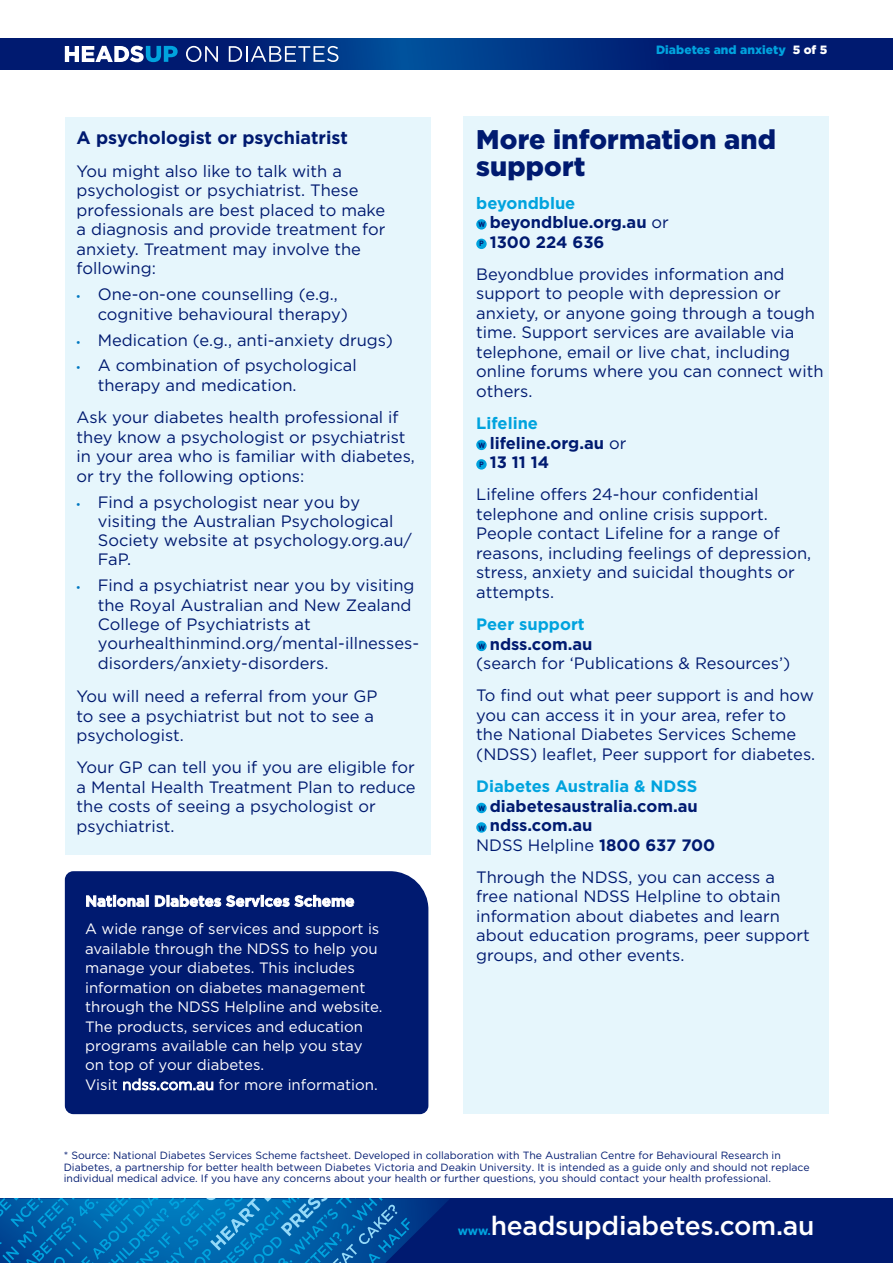
<style>
.page{position:relative;width:893px;height:1263px;background:#fff}
.page>*{position:absolute;margin:0;border:0;box-sizing:border-box;transform-origin:0 0}
.t1{font:900 27px/27px "Gotham";letter-spacing:.005em;color:#001a70}
.t2{font:500 26.4px "Gotham";letter-spacing:-.01em;color:#fff}
.t3{font:700 18px "Gotham";color:#001a70}
.D_Body{font:16.5px/19.5px "Gotham";color:#001a70}
.t4{font:700 16.5px/19.5px "Gotham";color:#001a70}
.t5{font:700 16.5px "Gotham";color:#00a3de}
.t6{font:15px/19.4px "Gotham";color:#fff}
.t7{font:900 12px "Gotham";letter-spacing:.005em;color:#00a3de}
.D_Body-2{font:10.5px/11.9px "Gotham";color:#001a70}
.t8{font:700 7.5px "DIN Pro";color:#001a70}
.s1{font-family:"Myriad Pro";font-size:13.5px;color:#0077c0}
.s2{font-weight:700}
.s3{color:#fff}
.s4{font-weight:400}
.s5{font-weight:700;font-size:12px;color:#00a3de}
</style>
<div class="page">
<div style="left:463px;top:117px;width:366px;height:997px;background:#e6f6fc"></div>
<div style="left:65px;top:117px;width:366px;height:738px;background:#e6f6fc"></div>
<div style="left:476px;top:219px;width:11px;height:11px;background:#00a3de;border-radius:50%"></div>
<div style="left:476px;top:239px;width:11px;height:10px;background:#00a3de;border-radius:50%"></div>
<div style="left:476px;top:440px;width:11px;height:10px;background:#00a3de;border-radius:50%"></div>
<div style="left:476px;top:459px;width:11px;height:11px;background:#00a3de;border-radius:50%"></div>
<div style="left:476px;top:641px;width:11px;height:10px;background:#00a3de;border-radius:50%"></div>
<div style="left:476px;top:803px;width:11px;height:10px;background:#00a3de;border-radius:50%"></div>
<div style="left:476px;top:822px;width:11px;height:11px;background:#00a3de;border-radius:50%"></div>
<div style="left:65px;top:871px;width:363px;height:243px;background:#001a70"></div>
<svg style="left:0;top:39px;width:893px;height:30px;background:#00287b"></svg>
<svg style="left:186px;top:46px;width:32px;height:16px"></svg>
<svg style="left:229px;top:46px;width:109px;height:16px;background:#4966a1"></svg>
<svg style="left:65px;top:46px;width:113px;height:16px"></svg>
<div style="left:0;top:1198px;width:893px;height:65px;background:#001a70"></div>
<svg style="left:0;top:1198px;width:449px;height:65px;background:#0363aa"></svg>
<p class="t3" style="left:77px;top:128px;width:273px">A psychologist or psychiatrist</p>
<p class="D_Body" style="left:77px;top:161px;width:310px">You might also like to talk with a psychologist or psychiatrist. These professionals are best placed to make a diagnosis and provide treatment for anxiety. Treatment may involve the following:</p>
<p class="D_Body" style="left:98px;top:284px;width:252px;text-indent:-21px"><span class="s1">•</span> One-on-one counselling (e.g., cognitive behavioural therapy)</p>
<p class="D_Body" style="left:77px;top:330px;width:318px"><span class="s1">•</span> Medication (e.g., anti-anxiety drugs)</p>
<p class="D_Body" style="left:98px;top:355px;width:260px;text-indent:-21px"><span class="s1">•</span> A combination of psychological therapy and medication.</p>
<p class="D_Body" style="left:77px;top:407px;width:340px">Ask your diabetes health professional if they know a psychologist or psychiatrist in your area who is familiar with diabetes, or try the following options:</p>
<p class="D_Body" style="left:98px;top:492px;width:316px;text-indent:-21px"><span class="s1">•</span> Find a psychologist near you by visiting the Australian Psychological<br>Society website at psychology.org.au/<br>FaP.</p>
<p class="D_Body" style="left:98px;top:575px;width:323px;text-indent:-21px"><span class="s1">•</span> Find a psychiatrist near you by visiting the Royal Australian and New Zealand College of Psychiatrists at yourhealthinmind.org/mental-illnesses&shy;disorders/anxiety-disorders.</p>
<p class="D_Body" style="left:77px;top:686px;width:302px">You will need a referral from your GP to see a psychiatrist but not to see a psychologist.</p>
<p class="D_Body" style="left:77px;top:757px;width:341px">Your GP can tell you if you are eligible for a Mental Health Treatment Plan to reduce the costs of seeing a psychologist or psychiatrist.</p>
<p class="t6" style="left:85px;top:887px;width:296px;line-height:28px"><span class="s2">National Diabetes Services Scheme<br></span>A wide range of services and support is</p>
<p class="t6" style="left:85px;top:938px;width:299px">available through the NDSS to help you manage your diabetes. This includes information on diabetes management through the NDSS Helpline and website.<br>The products, services and education programs available can help you stay on top of your diabetes.<br>Visit ndss.com.au for more information.</p>
<p class="t7" style="left:656px;top:43px;width:173px">Diabetes and anxiety <span class="s3">5 of 5</span></p>
<p class="t1" style="left:476px;top:126px;width:301px">More information and support</p>
<p class="t5" style="left:476px;top:193px;width:101px">beyondblue</p>
<p class="t8" style="left:478px;top:218px;width:8px">W</p>
<p class="t4" style="left:490px;top:212px;width:181px">beyondblue.org.au <span class="s4">or</span></p>
<p class="t8" style="left:479px;top:237px;width:6px">P</p>
<p class="t4" style="left:490px;top:232px;width:116px">1300 224 636</p>
<p class="D_Body" style="left:476px;top:264px;width:349px">Beyondblue provides information and support to people with depression or anxiety, or anyone going through a tough time. Support services are available via telephone, email or live chat, including online forums where you can connect with others.</p>
<p class="t5" style="left:476px;top:414px;width:63px">Lifeline</p>
<p class="t8" style="left:478px;top:439px;width:8px">W</p>
<p class="t4" style="left:490px;top:433px;width:138px">lifeline.org.au <span class="s4">or</span></p>
<p class="t8" style="left:479px;top:458px;width:6px">P</p>
<p class="t4" style="left:490px;top:452px;width:61px">13 11 14</p>
<p class="D_Body" style="left:476px;top:484px;width:336px">Lifeline offers 24-hour confidential telephone and online crisis support.<br>People contact Lifeline for a range of reasons, including feelings of depression, stress, anxiety and suicidal thoughts or attempts.</p>
<p class="t5" style="left:476px;top:615px;width:110px">Peer support</p>
<p class="t8" style="left:478px;top:640px;width:8px">W</p>
<p class="D_Body" style="left:476px;top:634px;width:316px;text-indent:13px"><span class="s2">ndss.com.au<br></span>(search for ‘Publications &amp; Resources’)</p>
<p class="D_Body" style="left:476px;top:685px;width:341px">To find out what peer support is and how you can access it in your area, refer to the National Diabetes Services Scheme (NDSS) leaflet, Peer support for diabetes.</p>
<p class="t5" style="left:476px;top:777px;width:223px">Diabetes Australia &amp; NDSS</p>
<p class="t8" style="left:478px;top:802px;width:8px">W</p>
<p class="t4" style="left:490px;top:796px;width:210px">diabetesaustralia.com.au</p>
<p class="t8" style="left:478px;top:822px;width:8px">W</p>
<p class="t4" style="left:476px;top:815px;width:241px;text-indent:13px">ndss.com.au<br><span class="s4">NDSS Helpline</span> 1800 637 700</p>
<p class="D_Body" style="left:476px;top:867px;width:335px">Through the NDSS, you can access a free national NDSS Helpline to obtain information about diabetes and learn about education programs, peer support groups, and other events.</p>
<p class="D_Body-2" style="left:64px;top:1149px;width:747px">* Source: National Diabetes Services Scheme factsheet. Developed in collaboration with The Australian Centre for Behavioural Research in<br>Diabetes, a partnership for better health between Diabetes Victoria and Deakin University. It is intended as a guide only and should not replace individual medical advice. If you have any concerns about your health or further questions, you should contact your health professional.</p>
<p class="t2" style="left:458px;top:1211px;width:358px"><span class="s5">www.</span>headsupdiabetes.com.au</p>
</div>
